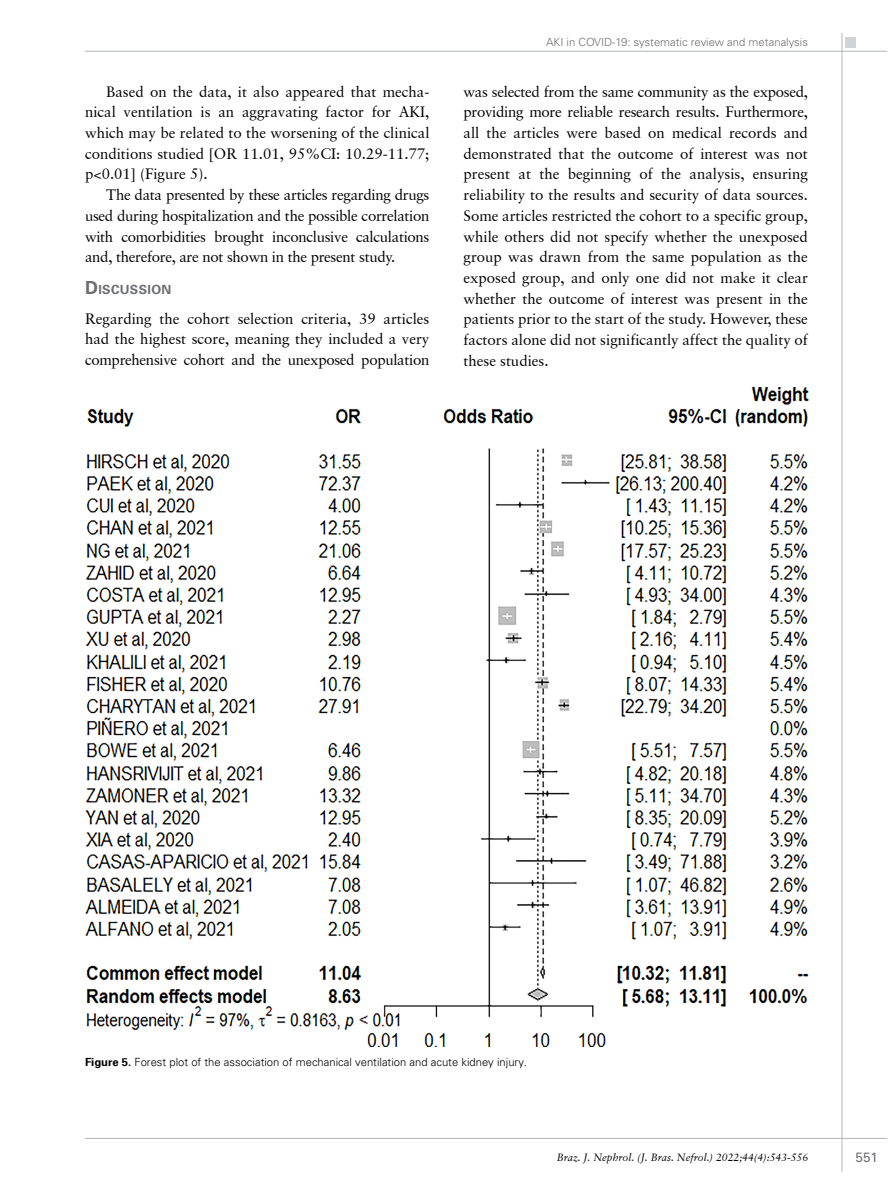
<style>
.page{position:relative;width:893px;height:1191px;background:#fff}
.page>*{position:absolute;margin:0;border:0;box-sizing:border-box;transform-origin:0 0}
.t1{font:15px/20.7px "Garamond Retrospective S Si";color:#000;text-align:justify}
.t2{font:13.5px "Univers LT Std";color:#6d6e71}
.t3{font:12.6px "Univers 65 Bold";letter-spacing:.03em;color:#6d6e71}
.t4{font:300 11.25px "Univers LT Std";color:#000}
.t5{font:300 11.25px "Univers LT Std";color:#6d6e71}
.t6{font:italic 10.5px "Garamond Retrospective S Si";color:#000}
.s1{font-size:18px}
.s2{font-family:"Univers 65";font-weight:700}
</style>
<div class="page">
<div style="left:845px;top:37px;width:11px;height:11px;background:#d1d3d4"></div>
<hr style="left:85px;top:51px;width:802px;height:1px;background:#b1b4b6">
<hr style="left:842px;top:33px;width:1px;height:1138px;background:#b1b4b6">
<hr style="left:85px;top:1138px;width:802px;height:1px;background:#b1b4b6">
<img style="left:85px;top:387px;width:723px;height:659px">
<p class="t1" style="left:85px;top:81px;width:346px;text-indent:21px">Based on the data, it also appeared that mecha&shy;nical ventilation is an aggravating factor for AKI, which may be related to the worsening of the clinical conditions studied [OR 11.01, 95%CI: 10.29-11.77; p&lt;0.01] (Figure 5).</p>
<p class="t1" style="left:85px;top:184px;width:346px;text-indent:21px">The data presented by these articles regarding drugs used during hospitalization and the possible correlation with comorbidities brought inconclusive calculations and, therefore, are not shown in the present study.</p>
<p class="t3" style="left:85px;top:282px;width:88px"><span class="s1">D</span>ISCUSSION</p>
<p class="t1" style="left:85px;top:308px;width:346px">Regarding the cohort selection criteria, 39 articles had the highest score, meaning they included a very comprehensive cohort and the unexposed population</p>
<p class="t5" style="left:546px;top:36px;width:263px">AKI in COVID-19: systematic review and metanalysis</p>
<p class="t1" style="left:463px;top:81px;width:346px">was selected from the same community as the exposed, providing more reliable research results. Furthermore, all the articles were based on medical records and demonstrated that the outcome of interest was not present at the beginning of the analysis, ensuring reliability to the results and security of data sources.<br>Some articles restricted the cohort to a specific group, while others did not specify whether the unexposed group was drawn from the same population as the exposed group, and only one did not make it clear whether the outcome of interest was present in the patients prior to the start of the study. However, these factors alone did not significantly affect the quality of these studies.</p>
<p class="t4" style="left:85px;top:1055px;width:444px"><span class="s2">Figure 5.</span> Forest plot of the association of mechanical ventilation and acute kidney injury.</p>
<p class="t6" style="left:557px;top:1151px;width:253px">Braz. J. Nephrol. (J. Bras. Nefrol.) 2022;44(4):543-556</p>
<p class="t2" style="left:855px;top:1149px;width:24px">551</p>
</div>
